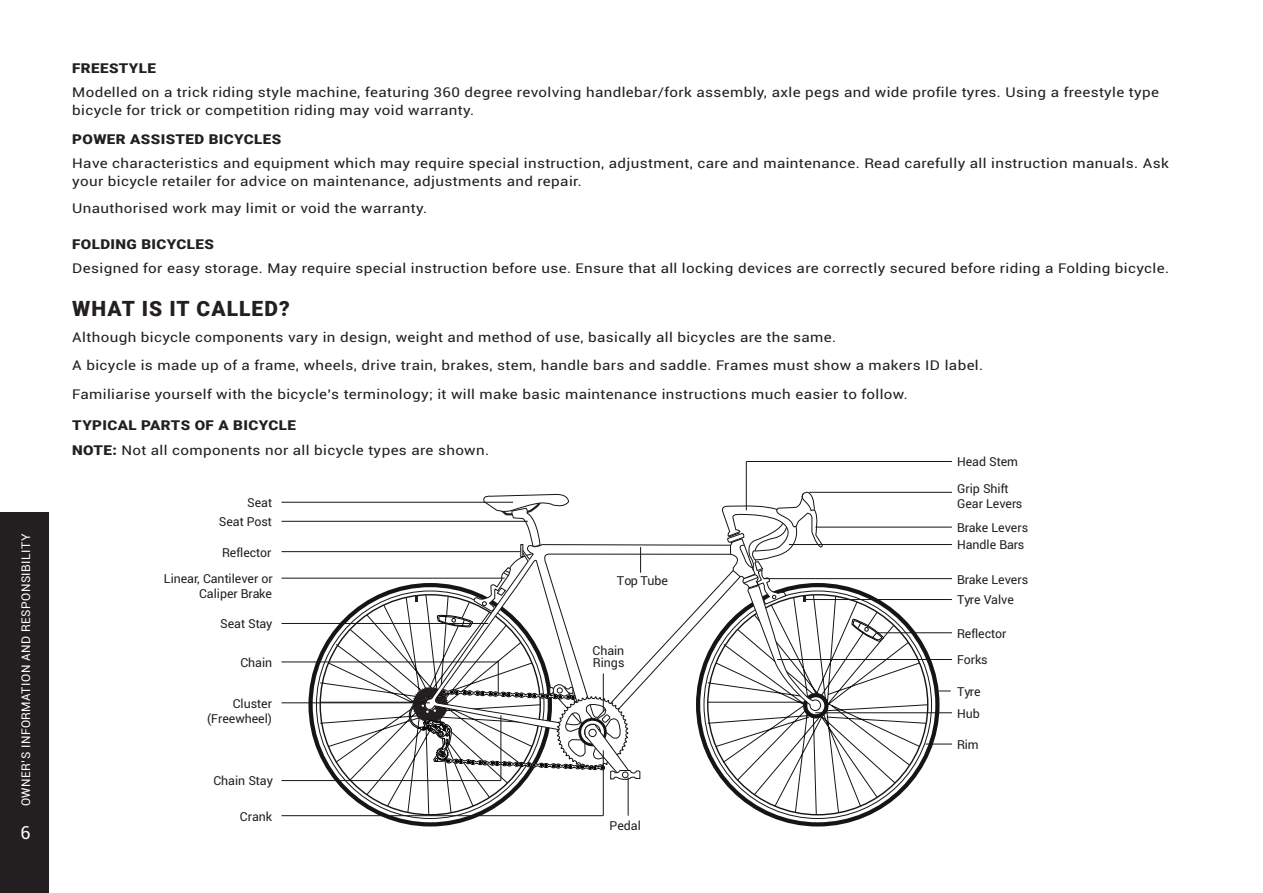
<style>
.page{position:relative;width:1263px;height:893px;background:#fff}
.page>*{position:absolute;margin:0;border:0;box-sizing:border-box;transform-origin:0 0}
.t1{font:900 21px "Roboto";letter-spacing:.05em;color:#231f20}
.t2{font:18px "Roboto";color:#fff}
.t3{font:13.5px/18px "Roboto";letter-spacing:.025em;color:#231f20;scale:1.12 1}
.t4{font:900 13.5px "Roboto";letter-spacing:.025em;color:#231f20;scale:1.12 1}
.t5{font:12.45px/14.9px "Roboto";color:#231f20}
.t6{font:12px "Roboto";letter-spacing:.04em;color:#fff}
.s1{font-weight:900}
</style>
<div class="page">
<div style="left:0;top:512px;width:49px;height:381px;background:#231f20"></div>
<svg style="left:319px;top:594px;width:205px;height:221px"></svg>
<svg style="left:720px;top:778px;width:195px;height:37px"></svg>
<svg style="left:422px;top:544px;width:200px;height:140px"></svg>
<svg style="left:408px;top:684px;width:232px;height:98px"></svg>
<svg style="left:622px;top:492px;width:330px;height:286px"></svg>
<hr style="left:746px;top:461px;width:206px;height:1px;background:#161516">
<hr style="left:789px;top:544px;width:163px;height:1px;background:#161516">
<hr style="left:281px;top:502px;width:232px;height:1px;background:#161516">
<hr style="left:281px;top:521px;width:247px;height:1px;background:#161516">
<hr style="left:281px;top:551px;width:240px;height:1px;background:#161516">
<hr style="left:281px;top:578px;width:224px;height:1px;background:#161516">
<hr style="left:281px;top:623px;width:207px;height:1px;background:#161516">
<hr style="left:281px;top:702px;width:149px;height:1px;background:#161516">
<hr style="left:281px;top:780px;width:220px;height:1px;background:#161516">
<hr style="left:281px;top:662px;width:217px;height:1px;background:#161516">
<hr style="left:764px;top:578px;width:188px;height:1px;background:#161516">
<hr style="left:804px;top:599px;width:148px;height:1px;background:#161516">
<hr style="left:777px;top:659px;width:175px;height:1px;background:#161516">
<hr style="left:815px;top:712px;width:137px;height:1px;background:#161516">
<svg style="left:926px;top:744px;width:26px;height:1px"></svg>
<svg style="left:938px;top:691px;width:13px;height:1px"></svg>
<hr style="left:877px;top:632px;width:75px;height:1px;background:#161516">
<hr style="left:746px;top:461px;width:1px;height:49px;background:#161516">
<svg style="left:437px;top:494px;width:132px;height:135px"></svg>
<hr style="left:498px;top:660px;width:1px;height:35px;background:#161516">
<hr style="left:500px;top:715px;width:1px;height:65px;background:#161516">
<hr style="left:281px;top:815px;width:322px;height:1px;background:#161516">
<hr style="left:603px;top:750px;width:1px;height:66px;background:#161516">
<hr style="left:628px;top:778px;width:1px;height:38px;background:#161516">
<hr style="left:603px;top:673px;width:1px;height:39px;background:#161516">
<svg style="left:640px;top:547px;width:1px;height:26px"></svg>
<p class="t6" style="left:17px;top:806px;width:274px;rotate:-90deg">OWNER’S INFORMATION AND RESPONSIBILITY</p>
<h2 class="t2" style="left:20px;top:820px;width:12px">6</h2>
<p class="t4" style="left:72px;top:59px;width:76px">FREESTYLE</p>
<p class="t3" style="left:72px;top:83px;width:972px">Modelled on a trick riding style machine, featuring 360 degree revolving handlebar/fork assembly, axle pegs and wide profile tyres. Using a freestyle type bicycle for trick or competition riding may void warranty.</p>
<p class="t4" style="left:72px;top:130px;width:188px">POWER ASSISTED BICYCLES</p>
<p class="t3" style="left:72px;top:154px;width:980px">Have characteristics and equipment which may require special instruction, adjustment, care and maintenance. Read carefully all instruction manuals. Ask your bicycle retailer for advice on maintenance, adjustments and repair.</p>
<p class="t3" style="left:72px;top:199px;width:318px">Unauthorised work may limit or void the warranty.</p>
<p class="t4" style="left:72px;top:235px;width:128px">FOLDING BICYCLES</p>
<p class="t3" style="left:72px;top:259px;width:981px">Designed for easy storage. May require special instruction before use. Ensure that all locking devices are correctly secured before riding a Folding bicycle.</p>
<p class="t1" style="left:72px;top:294px;width:219px">WHAT IS IT CALLED?</p>
<p class="t3" style="left:72px;top:328px;width:684px">Although bicycle components vary in design, weight and method of use, basically all bicycles are the same.</p>
<p class="t3" style="left:72px;top:356px;width:815px">A bicycle is made up of a frame, wheels, drive train, brakes, stem, handle bars and saddle. Frames must show a makers ID label.</p>
<p class="t3" style="left:72px;top:385px;width:748px">Familiarise yourself with the bicycle’s terminology; it will make basic maintenance instructions much easier to follow.</p>
<p class="t4" style="left:72px;top:415px;width:201px">TYPICAL PARTS OF A BICYCLE</p>
<p class="t3" style="left:72px;top:441px;width:374px"><span class="s1">NOTE:</span> Not all components nor all bicycle types are shown.</p>
<p class="t5" style="left:219px;top:493px;width:55px;line-height:19px;text-align:right">Seat<br>Seat Post</p>
<p class="t5" style="left:164px;top:538px;width:111px;line-height:26.5px;text-align:right">Reflector<br>Linear, Cantilever or</p>
<p class="t5" style="left:199px;top:586px;width:74px">Caliper Brake</p>
<p class="t5" style="left:220px;top:616px;width:54px">Seat Stay</p>
<p class="t5" style="left:240px;top:655px;width:33px">Chain</p>
<p class="t5" style="left:207px;top:695px;width:66px;text-align:right">Cluster (Freewheel)</p>
<p class="t5" style="left:213px;top:773px;width:61px">Chain Stay</p>
<p class="t5" style="left:240px;top:808px;width:34px">Crank</p>
<p class="t5" style="left:617px;top:573px;width:53px">Top Tube</p>
<p class="t5" style="left:593px;top:644px;width:33px;line-height:12px">Chain<br>Rings</p>
<p class="t5" style="left:609px;top:817px;width:33px">Pedal</p>
<p class="t5" style="left:957px;top:454px;width:62px">Head Stem</p>
<p class="t5" style="left:957px;top:481px;width:67px">Grip Shift<br>Gear Levers</p>
<p class="t5" style="left:957px;top:520px;width:73px">Brake Levers</p>
<p class="t5" style="left:957px;top:537px;width:69px">Handle Bars</p>
<p class="t5" style="left:957px;top:568px;width:73px;line-height:20.9px">Brake Levers<br>Tyre Valve</p>
<p class="t5" style="left:957px;top:625px;width:51px">Reflector</p>
<p class="t5" style="left:957px;top:652px;width:32px">Forks</p>
<p class="t5" style="left:957px;top:684px;width:25px">Tyre</p>
<p class="t5" style="left:957px;top:705px;width:24px">Hub</p>
<p class="t5" style="left:957px;top:737px;width:23px">Rim</p>
</div>
